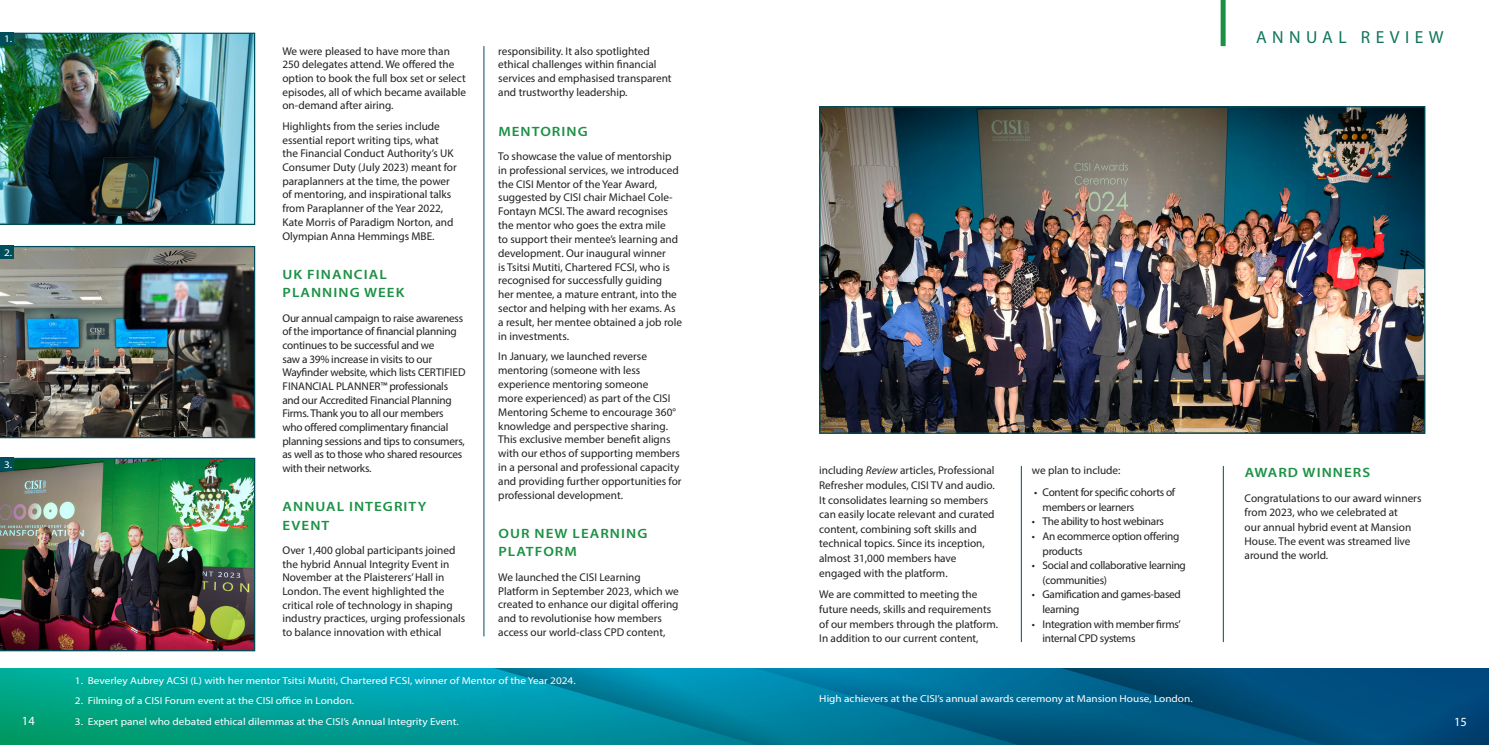
<style>
.page{position:relative;width:1489px;height:745px;background:#fff}
.page>*{position:absolute;margin:0;border:0;box-sizing:border-box;transform-origin:0 0}
.t1{font:17.5px "Myriad Pro";letter-spacing:.31em;color:#10755b}
.t2{font:600 13.5px/18.1px "Myriad Pro";letter-spacing:.07em;color:#1c9145;scale:1.11 1}
.t3{font:12.5px "Myriad Pro";color:#fff}
.t4{font:11.25px/13.8px "Myriad Pro";color:#231f20}
.t5{font:11.25px/13.6px "Myriad Pro";letter-spacing:-.02em;color:#231f20}
.t6{font:11.25px/14.6px "Myriad Pro";letter-spacing:-.025em;color:#231f20}
.t7{font:10.12px "Myriad Pro";color:#fff;scale:1.11 1}
.s1{font-style:italic}
</style>
<div class="page">
<img style="left:0;top:668px;width:1488px;height:76px">
<div style="left:1220px;top:0;width:5px;height:46px;background:#1a9044"></div>
<img style="left:0;top:33px;width:255px;height:192px">
<img style="left:0;top:246px;width:255px;height:192px">
<hr style="left:483px;top:46px;width:1px;height:590px;background:#004e59">
<hr style="left:1020px;top:465px;width:1px;height:176px;background:#004e59">
<hr style="left:1222px;top:465px;width:1px;height:176px;background:#004e59">
<img style="left:0;top:457px;width:255px;height:194px">
<img style="left:821px;top:108px;width:602px;height:323px">
<div style="left:0;top:33px;width:13px;height:13px;background:#004e59"></div>
<div style="left:0;top:246px;width:13px;height:13px;background:#004e59"></div>
<div style="left:0;top:457px;width:13px;height:13px;background:#004e59"></div>
<p class="t7" style="left:4px;top:33px;width:9px">1.</p>
<p class="t7" style="left:4px;top:246px;width:9px">2.</p>
<p class="t7" style="left:4px;top:457px;width:9px">3.</p>
<p class="t4" style="left:282px;top:44px;width:185px">We were pleased to have more than 250 delegates attend. We offered the option to book the full box set or select episodes, all of which became available on-demand after airing.</p>
<p class="t4" style="left:282px;top:119px;width:176px">Highlights from the series include essential report writing tips, what the Financial Conduct Authority’s UK Consumer Duty (July 2023) meant for paraplanners at the time, the power of mentoring, and inspirational talks from Paraplanner of the Year 2022, Kate Morris of Paradigm Norton, and Olympian Anna Hemmings MBE.</p>
<p class="t2" style="left:282px;top:265px;width:111px">UK FINANCIAL<br>PLANNING WEEK</p>
<p class="t5" style="left:282px;top:310px;width:185px">Our annual campaign to raise awareness of the importance of financial planning continues to be successful and we<br>saw a 39% increase in visits to our Wayfinder website, which lists CERTIFIED FINANCIAL PLANNER™ professionals and our Accredited Financial Planning Firms. Thank you to all our members who offered complimentary financial planning sessions and tips to consumers, as well as to those who shared resources with their networks.</p>
<p class="t2" style="left:282px;top:497px;width:131px">ANNUAL INTEGRITY<br>EVENT</p>
<p class="t4" style="left:282px;top:543px;width:184px">Over 1,400 global participants joined the hybrid Annual Integrity Event in November at the Plaisterers’ Hall in London. The event highlighted the critical role of technology in shaping industry practices, urging professionals to balance innovation with ethical</p>
<p class="t4" style="left:498px;top:44px;width:175px">responsibility. It also spotlighted ethical challenges within financial services and emphasised transparent and trustworthy leadership.</p>
<p class="t2" style="left:498px;top:121px;width:82px">MENTORING</p>
<p class="t4" style="left:498px;top:149px;width:185px">To showcase the value of mentorship in professional services, we introduced the CISI Mentor of the Year Award, suggested by CISI chair Michael Cole-Fontayn MCSI. The award recognises the mentor who goes the extra mile<br>to support their mentee’s learning and development. Our inaugural winner<br>is Tsitsi Mutiti, Chartered FCSI, who is recognised for successfully guiding<br>her mentee, a mature entrant, into the sector and helping with her exams. As a result, her mentee obtained a job role in investments.</p>
<p class="t4" style="left:498px;top:349px;width:185px">In January, we launched reverse mentoring (someone with less experience mentoring someone<br>more experienced) as part of the CISI Mentoring Scheme to encourage 360° knowledge and perspective sharing.<br>This exclusive member benefit aligns with our ethos of supporting members in a personal and professional capacity and providing further opportunities for professional development.</p>
<p class="t2" style="left:498px;top:523px;width:136px">OUR NEW LEARNING<br>PLATFORM</p>
<p class="t4" style="left:498px;top:569px;width:182px">We launched the CISI Learning Platform in September 2023, which we created to enhance our digital offering and to revolutionise how members access our world-class CPD content,</p>
<h1 class="t1" style="left:1255px;top:27px;width:189px">ANNUAL REVIEW</h1>
<p class="t4" style="left:819px;top:463px;width:177px;line-height:14.6px">including <span class="s1">Review</span> articles, Professional Refresher modules, CISI TV and audio.<br>It consolidates learning so members can easily locate relevant and curated content, combining soft skills and technical topics. Since its inception, almost 31,000 members have engaged with the platform.</p>
<p class="t4" style="left:819px;top:586px;width:180px;line-height:14.6px">We are committed to meeting the future needs, skills and requirements of our members through the platform.<br>In addition to our current content,</p>
<p class="t4" style="left:1031px;top:463px;width:90px">we plan to include:</p>
<p class="t6" style="left:1042px;top:484px;width:134px;text-indent:-9px">• Content for specific cohorts of members or learners</p>
<p class="t6" style="left:1031px;top:513px;width:133px">• The ability to host webinars</p>
<p class="t6" style="left:1042px;top:528px;width:138px;text-indent:-11px">• An ecommerce option offering products</p>
<p class="t6" style="left:1042px;top:557px;width:145px;text-indent:-11px">• Social and collaborative learning (communities)</p>
<p class="t6" style="left:1042px;top:586px;width:140px;text-indent:-11px">• Gamification and games-based learning</p>
<p class="t6" style="left:1042px;top:616px;width:140px;text-indent:-11px">• Integration with member firms’ internal CPD systems</p>
<p class="t2" style="left:1244px;top:463px;width:114px">AWARD WINNERS</p>
<p class="t4" style="left:1244px;top:491px;width:178px;line-height:14.2px">Congratulations to our award winners from 2023, who we celebrated at<br>our annual hybrid event at Mansion<br>House. The event was streamed live around the world.</p>
<p class="t7" style="left:75px;top:673px;width:452px">1. Beverley Aubrey ACSI (L) with her mentor Tsitsi Mutiti, Chartered FCSI, winner of Mentor of the Year 2024.</p>
<p class="t7" style="left:75px;top:694px;width:253px">2. Filming of a CISI Forum event at the CISI office in London.</p>
<p class="t7" style="left:75px;top:714px;width:347px">3. Expert panel who debated ethical dilemmas at the CISI’s Annual Integrity Event.</p>
<p class="t7" style="left:819px;top:691px;width:338px">High achievers at the CISI’s annual awards ceremony at Mansion House, London.</p>
<p class="t3" style="left:22px;top:712px;width:14px">14</p>
<p class="t3" style="left:1453px;top:713px;width:14px">15</p>
</div>
